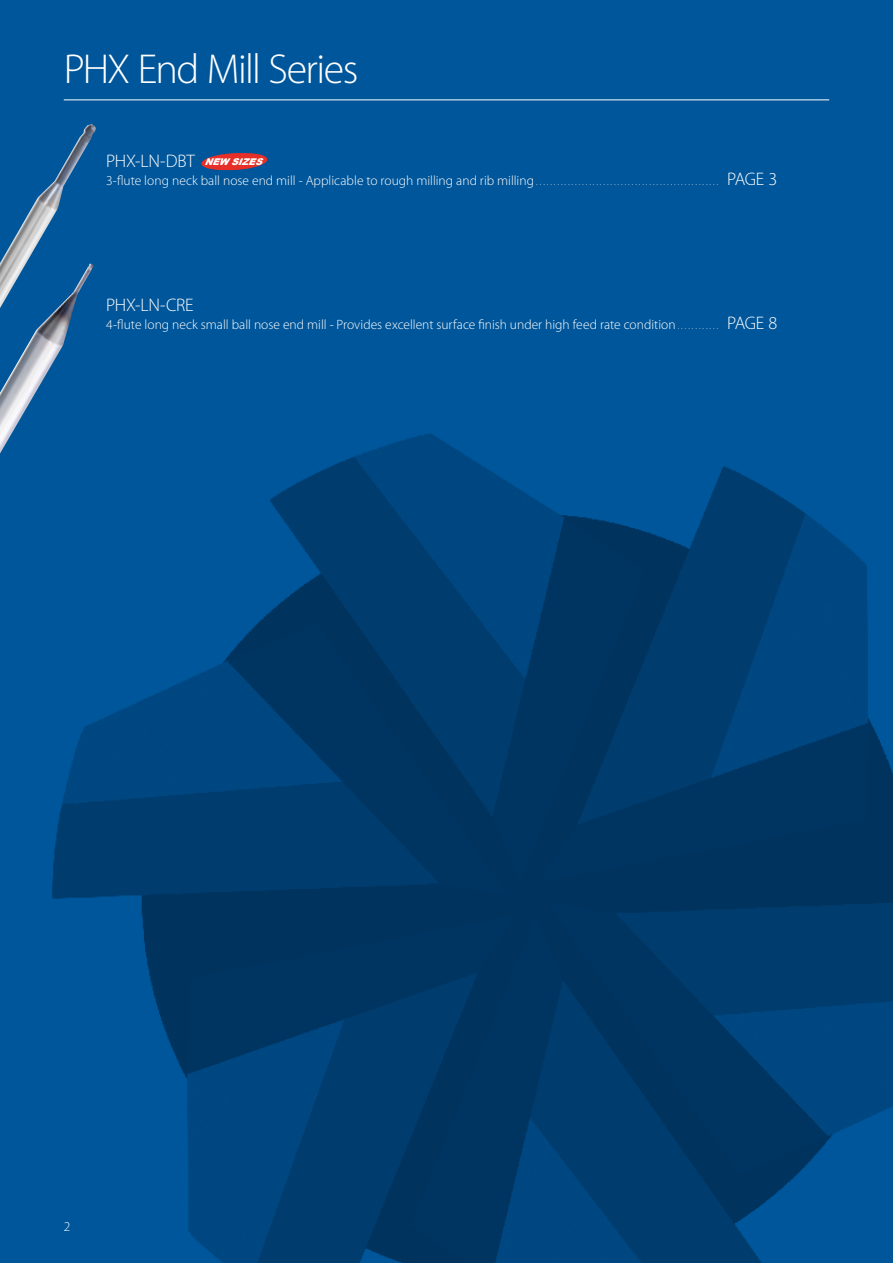
<style>
.page{position:relative;width:893px;height:1263px;background:#00569a}
.page>*{position:absolute;margin:0;border:0;box-sizing:border-box;transform-origin:0 0}
.t1{font:300 42px "Myriad Pro";letter-spacing:-.04em;color:#fff}
.t2{font:300 18.15px "Myriad Pro";letter-spacing:-.015em;color:#fff}
.t3{font:300 13.5px "Myriad Pro";color:#fff}
.t4{font:italic 900 9.3px "Arial";color:#fff}
.s1{font-size:9px}
.s2{font-size:18.15px}
</style>
<div class="page">
<img style="left:52px;top:433px;width:841px;height:830px">
<hr style="left:64px;top:100px;width:765px;height:1px;background:#fff">
<img style="left:0;top:308px;width:94px;height:145px">
<img style="left:0;top:124px;width:96px;height:184px">
<svg style="left:201px;top:153px;width:67px;height:17px"></svg>
<h1 class="t1" style="left:64px;top:45px;width:296px">PHX End Mill Series</h1>
<h2 class="t2" style="left:106px;top:151px;width:90px">PHX-LN-DBT</h2>
<p class="t3" style="left:106px;top:173px;width:672px">3-flute long neck ball nose end mill - Applicable to rough milling and rib milling <span class="s1">. . . . . . . . . . . . . . . . . . . . . . . . . . . . . . . . . . . . . . . . . . . . . . . . . . .</span> <span class="s2">PAGE 3</span></p>
<p class="t4" style="left:204px;top:155px;width:64px">NEWSIZES</p>
<h2 class="t2" style="left:106px;top:295px;width:89px">PHX-LN-CRE</h2>
<p class="t3" style="left:106px;top:317px;width:672px">4-flute long neck small ball nose end mill - Provides excellent surface finish under high feed rate condition <span class="s1">. . . . . . . . . . .</span> <span class="s2">PAGE 8</span></p>
<p class="t3" style="left:64px;top:1219px;width:8px">2</p>
</div>
